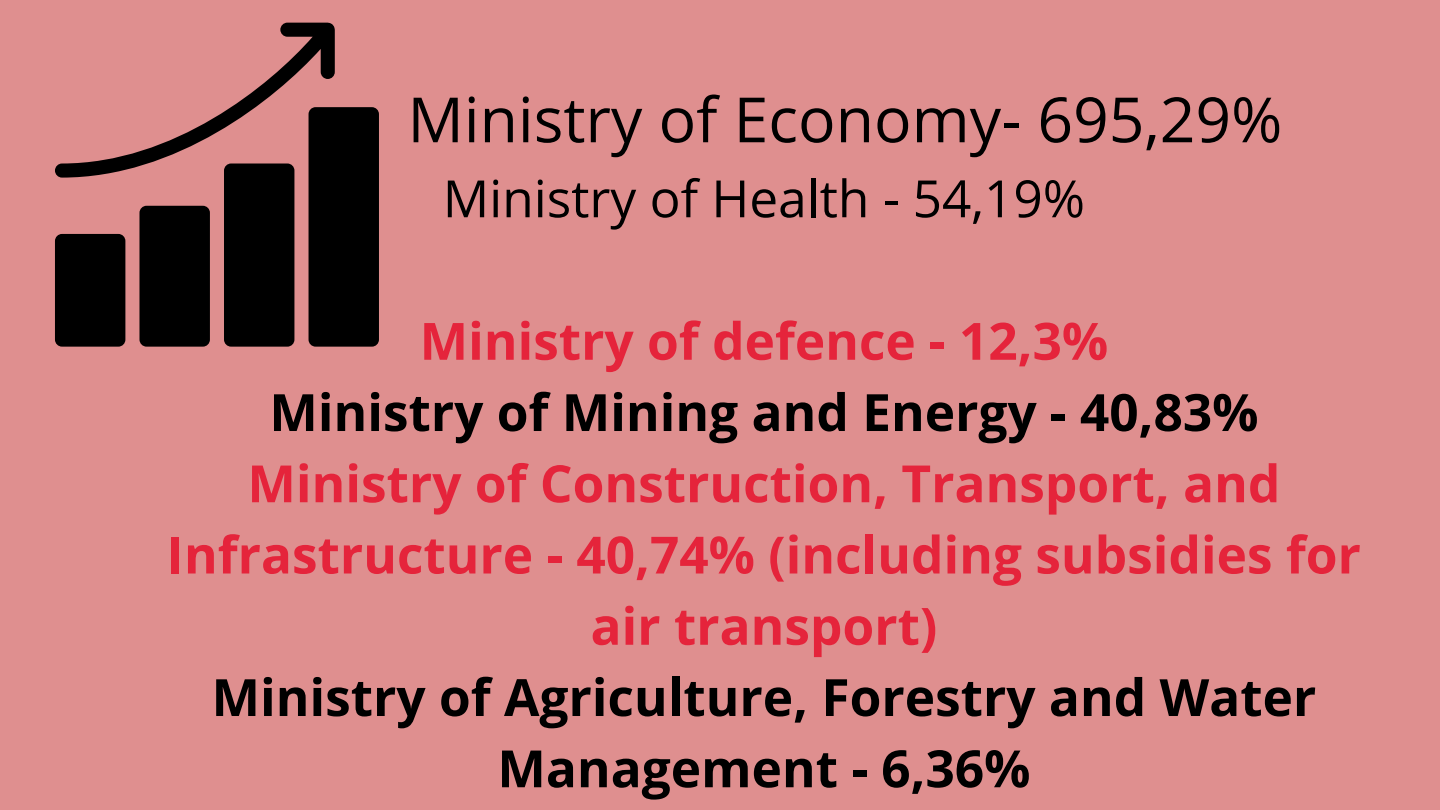
<style>
.page{position:relative;width:1440px;height:810px;background:#df8f8f}
.page>*{position:absolute;margin:0;border:0;box-sizing:border-box;transform-origin:0 0}
.t1{font:62.4px "Open Sans";color:#000}
.t2{font:700 51.4px/71.2px "Open Sans";color:#e5243b;text-align:center}
.t3{font:700 51.4px/71.2px "Open Sans";color:#000;text-align:center}
.t4{font:51.4px "Open Sans";color:#000}
</style>
<div class="page">
<div style="left:55px;top:234px;width:70px;height:113px;background:#000;border-radius:7px"></div>
<div style="left:139px;top:206px;width:71px;height:141px;background:#000;border-radius:7px"></div>
<div style="left:224px;top:164px;width:70px;height:183px;background:#000;border-radius:7px"></div>
<div style="left:309px;top:107px;width:70px;height:240px;background:#000;border-radius:7px"></div>
<svg style="left:55px;top:23px;width:280px;height:155px"></svg>
<p class="t1" style="left:407px;top:76px;width:876px">Ministry of Economy- 695,29%</p>
<p class="t4" style="left:443px;top:162px;width:644px">Ministry of Health - 54,19%</p>
<p class="t2" style="left:420px;top:304px;width:690px">Ministry of defence - 12,3%</p>
<p class="t3" style="left:269px;top:375px;width:991px">Ministry of Mining and Energy - 40,83%</p>
<p class="t2" style="left:167px;top:447px;width:1195px">Ministry of Construction, Transport, and<br>Infrastructure - 40,74% (including subsidies for air transport)</p>
<p class="t3" style="left:212px;top:660px;width:1106px">Ministry of Agriculture, Forestry and Water<br>Management - 6,36%</p>
</div>
